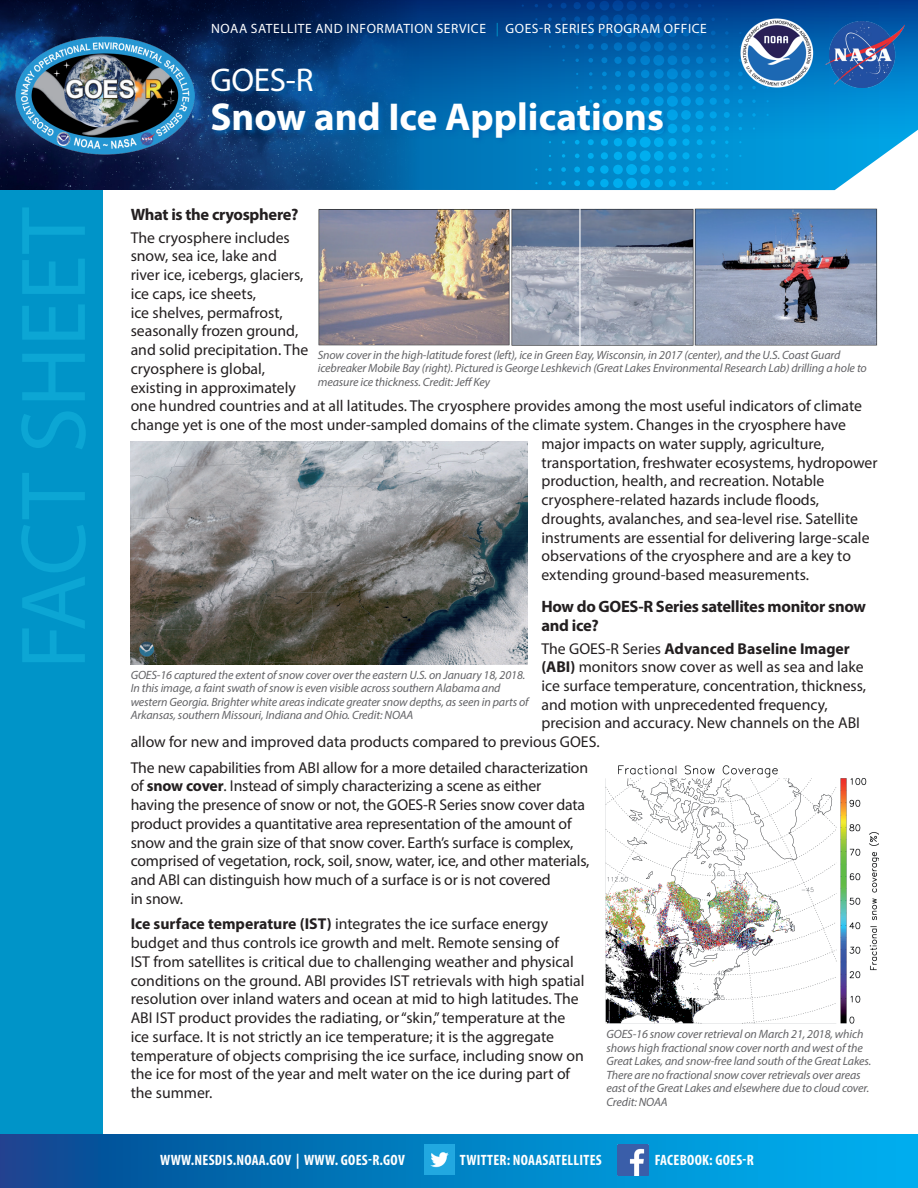
<style>
.page{position:relative;width:918px;height:1188px;background:#fff}
.page>*{position:absolute;margin:0;border:0;box-sizing:border-box;transform-origin:0 0}
.t1{font:700 39px "Myriad Pro";color:#fff}
.t2{font:33px "Myriad Pro";color:#fff}
._508_Bold_lead-in{font:700 16.5px/18.8px "Myriad Pro";letter-spacing:-.02em;color:#231f20}
._508_Body_text{font:15.75px/18.8px "Myriad Pro";color:#231f20}
._508_Body_text-2{font:700 15.75px "Myriad Pro";color:#231f20}
.t3{font:700 condensed 15px "Myriad Pro";letter-spacing:.02em;color:#fff}
.t4{font:13.5px "Myriad Pro";letter-spacing:.04em;color:#fff}
._508_Caption{font:italic 12px/13.5px "Myriad Pro";letter-spacing:-.01em;color:#636366}
.s1{color:#0094c8}
.s2{font-weight:400}
.s3{font-weight:700}
</style>
<div class="page">
<div style="left:0;top:0;width:103px;height:1188px;background:#0094c8"></div>
<svg style="left:0;top:1134px;width:918px;height:54px;background:#027ec2"></svg>
<img style="left:618px;top:1145px;width:30px;height:30px">
<img style="left:425px;top:1145px;width:30px;height:29px">
<svg style="left:0;top:0;width:918px;height:190px;background:#085996"></svg>
<img style="left:737px;top:15px;width:79px;height:76px">
<img style="left:826px;top:21px;width:79px;height:66px">
<img style="left:15px;top:36px;width:180px;height:118px">
<div style="left:210px;top:67px;width:460px;height:78px;background:#0168b5;opacity:.75"></div>
<img style="left:319px;top:208px;width:558px;height:138px">
<img style="left:131px;top:441px;width:397px;height:224px">
<img style="left:605px;top:765px;width:274px;height:259px">
<hr style="left:579px;top:203px;width:2px;height:189px;background:#fff">
<p class="t4" style="left:211px;top:20px;width:497px">NOAA SATELLITE AND INFORMATION SERVICE <span class="s1">|</span> GOES-R SERIES PROGRAM OFFICE</p>
<h2 class="t2" style="left:211px;top:60px;width:104px">GOES-R</h2>
<h1 class="t1" style="left:211px;top:91px;width:455px">Snow and Ice Applications</h1>
<p class="_508_Bold_lead-in" style="left:131px;top:205px;width:169px">What is the cryosphere?</p>
<p class="_508_Body_text" style="left:131px;top:228px;width:161px">The cryosphere includes</p>
<p class="_508_Body_text" style="left:131px;top:247px;width:148px">snow, sea ice, lake and</p>
<p class="_508_Body_text" style="left:131px;top:265px;width:174px">river ice, icebergs, glaciers,</p>
<p class="_508_Body_text" style="left:131px;top:284px;width:127px">ice caps, ice sheets,</p>
<p class="_508_Body_text" style="left:131px;top:303px;width:154px">ice shelves, permafrost,</p>
<p class="_508_Body_text" style="left:131px;top:322px;width:169px">seasonally frozen ground,</p>
<p class="_508_Body_text" style="left:131px;top:340px;width:179px">and solid precipitation. The</p>
<p class="_508_Body_text" style="left:131px;top:359px;width:136px">cryosphere is global,</p>
<p class="_508_Body_text" style="left:131px;top:378px;width:167px">existing in approximately</p>
<p class="_508_Body_text" style="left:131px;top:397px;width:733px">one hundred countries and at all latitudes. The cryosphere provides among the most useful indicators of climate</p>
<p class="_508_Body_text" style="left:131px;top:415px;width:717px">change yet is one of the most under-sampled domains of the climate system. Changes in the cryosphere have</p>
<p class="_508_Body_text" style="left:541px;top:434px;width:284px">major impacts on water supply, agriculture,</p>
<p class="_508_Body_text" style="left:541px;top:453px;width:338px">transportation, freshwater ecosystems, hydropower</p>
<p class="_508_Body_text" style="left:541px;top:471px;width:284px">production, health, and recreation. Notable</p>
<p class="_508_Body_text" style="left:541px;top:490px;width:279px">cryosphere-related hazards include floods,</p>
<p class="_508_Body_text" style="left:541px;top:509px;width:318px">droughts, avalanches, and sea-level rise. Satellite</p>
<p class="_508_Body_text" style="left:541px;top:528px;width:330px">instruments are essential for delivering large-scale</p>
<p class="_508_Body_text" style="left:541px;top:546px;width:311px">observations of the cryosphere and are a key to</p>
<p class="_508_Body_text" style="left:541px;top:565px;width:269px">extending ground-based measurements.</p>
<p class="_508_Bold_lead-in" style="left:541px;top:597px;width:326px">How do GOES-R Series satellites monitor snow and ice?</p>
<p class="_508_Body_text-2" style="left:541px;top:638px;width:310px"><span class="s2">The GOES-R Series</span> Advanced Baseline Imager</p>
<p class="_508_Body_text" style="left:541px;top:657px;width:324px"><span class="s3">(ABI)</span> monitors snow cover as well as sea and lake</p>
<p class="_508_Body_text" style="left:541px;top:676px;width:326px">ice surface temperature, concentration, thickness,</p>
<p class="_508_Body_text" style="left:541px;top:695px;width:288px">and motion with unprecedented frequency,</p>
<p class="_508_Body_text" style="left:541px;top:714px;width:320px">precision and accuracy. New channels on the ABI</p>
<p class="_508_Body_text" style="left:131px;top:732px;width:471px">allow for new and improved data products compared to previous GOES.</p>
<p class="_508_Body_text" style="left:131px;top:758px;width:460px">The new capabilities from ABI allow for a more detailed characterization of <span class="s3">snow cover</span>. Instead of simply characterizing a scene as either<br>having the presence of snow or not, the GOES-R Series snow cover data product provides a quantitative area representation of the amount of snow and the grain size of that snow cover. Earth’s surface is complex, comprised of vegetation, rock, soil, snow, water, ice, and other materials, and ABI can distinguish how much of a surface is or is not covered<br>in snow.</p>
<p class="_508_Body_text" style="left:131px;top:915px;width:455px"><span class="s3">Ice surface temperature (IST)</span> integrates the ice surface energy budget and thus controls ice growth and melt. Remote sensing of<br>IST from satellites is critical due to challenging weather and physical conditions on the ground. ABI provides IST retrievals with high spatial resolution over inland waters and ocean at mid to high latitudes. The ABI IST product provides the radiating, or “skin,” temperature at the ice surface. It is not strictly an ice temperature; it is the aggregate temperature of objects comprising the ice surface, including snow on the ice for most of the year and melt water on the ice during part of the summer.</p>
<p class="_508_Caption" style="left:318px;top:348px;width:551px">Snow cover in the high-latitude forest (left), ice in Green Bay, Wisconsin, in 2017 (center), and the U.S. Coast Guard icebreaker Mobile Bay (right). Pictured is George Leshkevich (Great Lakes Environmental Research Lab) drilling a hole to measure ice thickness. Credit: Jeff Key</p>
<p class="_508_Caption" style="left:131px;top:668px;width:399px">GOES-16 captured the extent of snow cover over the eastern U.S. on January 18, 2018.<br>In this image, a faint swath of snow is even visible across southern Alabama and western Georgia. Brighter white areas indicate greater snow depths, as seen in parts of Arkansas, southern Missouri, Indiana and Ohio. Credit: NOAA</p>
<p class="_508_Caption" style="left:606px;top:1027px;width:266px">GOES-16 snow cover retrieval on March 21, 2018, which shows high fractional snow cover north and west of the Great Lakes, and snow-free land south of the Great Lakes.<br>There are no fractional snow cover retrievals over areas east of the Great Lakes and elsewhere due to cloud cover.<br>Credit: NOAA</p>
<p class="t3" style="left:160px;top:1150px;width:246px">WWW.NESDIS.NOAA.GOV | WWW. GOES-R.GOV</p>
<p class="t3" style="left:460px;top:1150px;width:144px">TWITTER: NOAASATELLITES</p>
<p class="t3" style="left:655px;top:1150px;width:101px">FACEBOOK: GOES-R</p>
</div>
